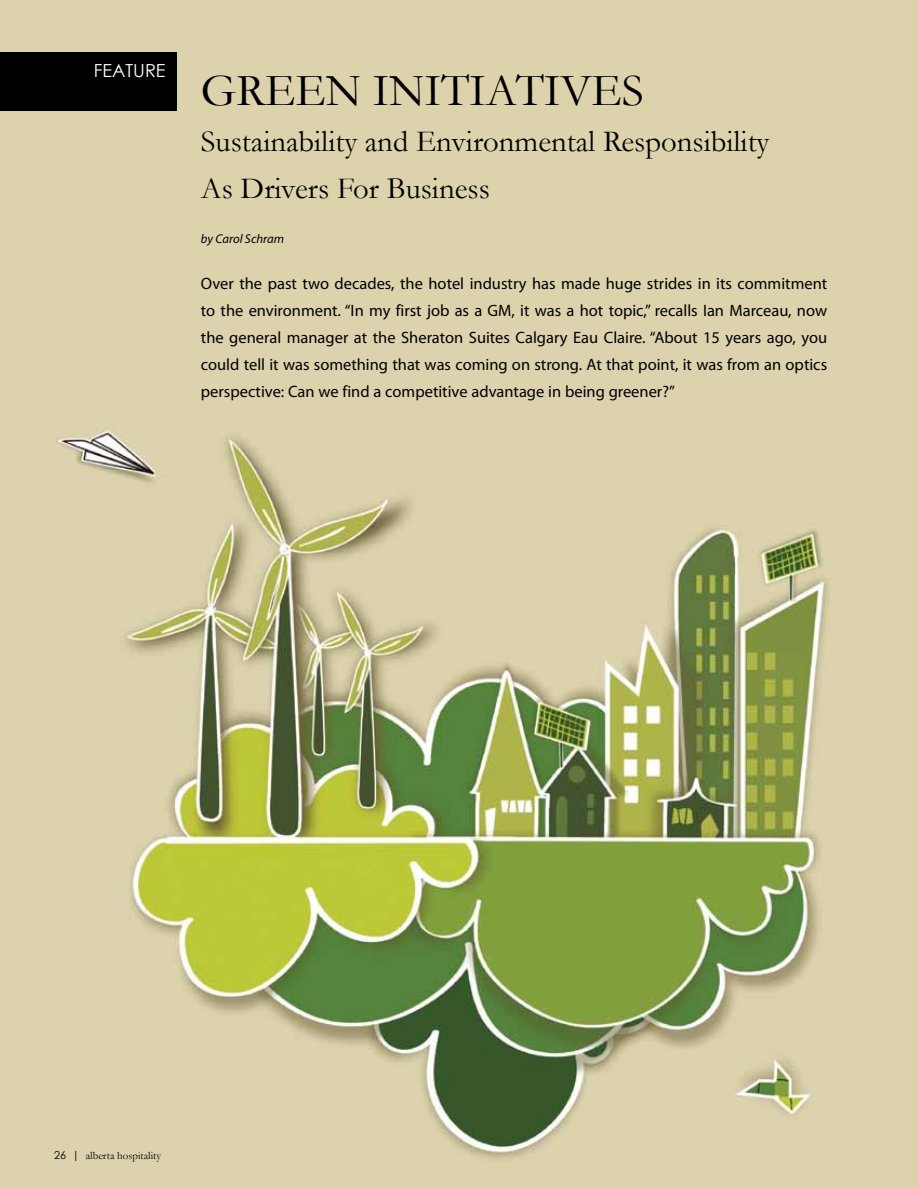
<style>
.page{position:relative;width:918px;height:1188px;background:#dcd3ad}
.page>*{position:absolute;margin:0;border:0;box-sizing:border-box;transform-origin:0 0}
.t1{font:46.2px "Garamond";color:#000}
.t2{font:30.75px/46.2px "Garamond";color:#000}
.t3{font:18px "Century Gothic";color:#fff}
.t4{font:16.5px/27px "Myriad Pro";color:#000;text-align:justify}
.t5{font:italic 12.75px "Myriad Pro";color:#000}
.t6{font:10.95px "Garamond";color:#000}
.s1{font-family:"Century Gothic"}
</style>
<div class="page">
<img style="left:56px;top:428px;width:774px;height:731px">
<div style="left:0;top:53px;width:177px;height:58px;background:#000"></div>
<p class="t3" style="left:94px;top:58px;width:73px">FEATURE</p>
<h1 class="t1" style="left:201px;top:60px;width:445px">GREEN INITIATIVES</h1>
<h2 class="t2" style="left:201px;top:118px;width:570px">Sustainability and Environmental Responsibility<br>As Drivers For Business</h2>
<p class="t5" style="left:201px;top:231px;width:85px">by Carol Schram</p>
<p class="t4" style="left:201px;top:270px;width:628px">Over the past two decades, the hotel industry has made huge strides in its commitment to the environment. “In my first job as a GM, it was a hot topic,” recalls Ian Marceau, now the general manager at the Sheraton Suites Calgary Eau Claire. “About 15 years ago, you could tell it was something that was coming on strong. At that point, it was from an optics perspective: Can we find a competitive advantage in being greener?”</p>
<p class="t6" style="left:54px;top:1148px;width:109px"><span class="s1">26 |</span> alberta hospitality</p>
</div>
